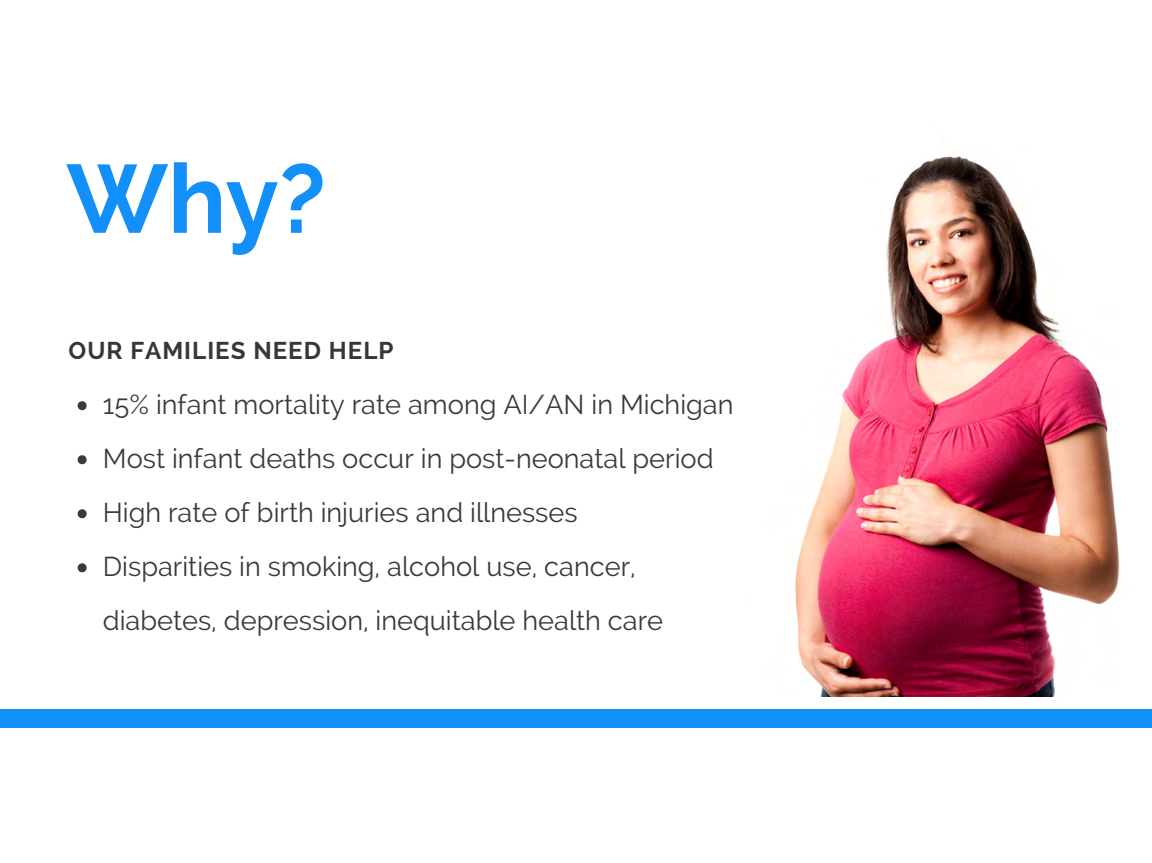
<style>
.page{position:relative;width:1152px;height:863px;background:#fff}
.page>*{position:absolute;margin:0;border:0;box-sizing:border-box;transform-origin:0 0}
.t1{font:700 96.6px "Raleway";color:#128ff9}
.t2{font:27.15px/54px "Raleway";color:#3a3a3a}
.t3{font:700 24.15px "Raleway";letter-spacing:.04em;color:#373737}
</style>
<div class="page">
<svg style="left:78px;top:401px;width:9px;height:9px"></svg>
<svg style="left:78px;top:455px;width:9px;height:9px"></svg>
<svg style="left:78px;top:509px;width:9px;height:9px"></svg>
<svg style="left:78px;top:563px;width:9px;height:9px"></svg>
<div style="left:0;top:709px;width:1152px;height:18px;background:#128ff9"></div>
<img style="left:795px;top:156px;width:325px;height:540px">
<h1 class="t1" style="left:66px;top:144px;width:261px">Why?</h1>
<p class="t3" style="left:69px;top:336px;width:326px">OUR FAMILIES NEED HELP</p>
<p class="t2" style="left:103px;top:377px;width:632px">15% infant mortality rate among AI/AN in Michigan Most infant deaths occur in post-neonatal period High rate of birth injuries and illnesses<br>Disparities in smoking, alcohol use, cancer, diabetes, depression, inequitable health care</p>
</div>
